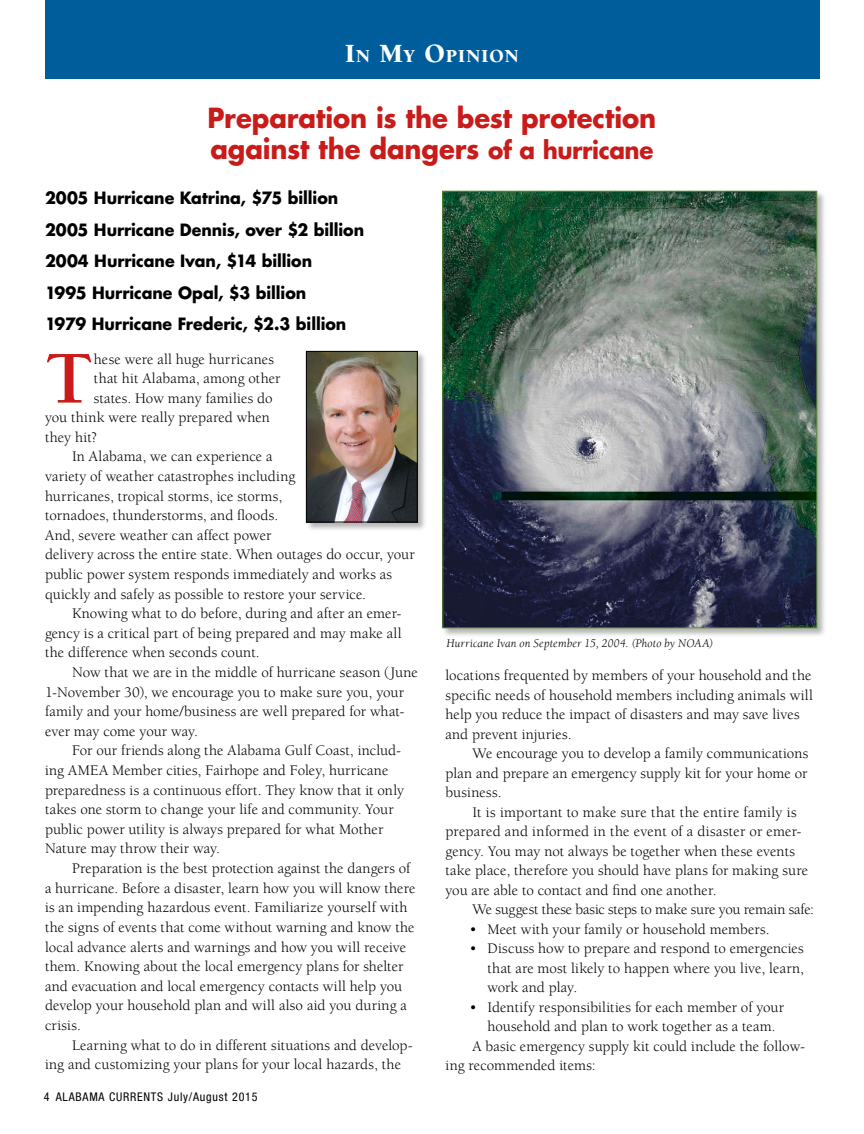
<style>
.page{position:relative;width:864px;height:1134px;background:#fff}
.page>*{position:absolute;margin:0;border:0;box-sizing:border-box;transform-origin:0 0}
.t1{font:700 76.35px "Berkeley";color:#c91b19}
.t2{font:700 27px/31.5px "Futura";letter-spacing:-.005em;color:#c91b19;scale:.96 1}
.t3{font:900 18.9px "Berkeley";letter-spacing:.055em;color:#fff}
.t4{font:700 16.5px/31.7px "Futura";letter-spacing:-.005em;color:#000;scale:.96 1}
.t5{font:15px/19.5px "Berkeley";letter-spacing:.005em;color:#000}
.t6{font:15px "Berkeley";letter-spacing:-.015em;color:#000}
.t7{font:italic 12px "Berkeley";letter-spacing:.01em;color:#000}
.t8{font:condensed 12px "Helvetica Neue";letter-spacing:.065em;color:#000}
.s1{font-size:27px}
.s2{font-size:24px}
</style>
<div class="page">
<div style="left:305px;top:350px;width:123px;height:182px;background:#000;opacity:.3"></div>
<img style="left:308px;top:353px;width:108px;height:167px">
<div style="left:306px;top:351px;width:112px;height:171px;border:1px solid #000"></div>
<div style="left:45px;top:0;width:774px;height:79px;background:#005d9c"></div>
<div style="left:442px;top:190px;width:385px;height:448px;background:#000;opacity:.3"></div>
<img style="left:444px;top:193px;width:371px;height:433px">
<p class="t3" style="left:345px;top:46px;width:175px"><span class="s1">I</span>N <span class="s1">M</span>Y <span class="s1">O</span>PINION</p>
<h2 class="t2" style="left:208px;top:101px;width:469px">Preparation is the best protection against the dangers <span class="s2">of a hurricane</span></h2>
<p class="t4" style="left:45px;top:182px;width:334px">2005 Hurricane Katrina, $75 billion 2005 Hurricane Dennis, over $2 billion 2004 Hurricane Ivan, $14 billion<br>1995 Hurricane Opal, $3 billion<br>1979 Hurricane Frederic, $2.3 billion</p>
<h1 class="t1" style="left:45px;top:338px;width:50px">T</h1>
<p class="t5" style="left:94px;top:349px;width:182px">hese were all huge hurricanes</p>
<p class="t5" style="left:94px;top:369px;width:188px">that hit Alabama, among other</p>
<p class="t5" style="left:94px;top:388px;width:180px">states. How many families do</p>
<p class="t5" style="left:45px;top:408px;width:226px">you think were really prepared when</p>
<p class="t5" style="left:45px;top:428px;width:54px">they hit?</p>
<p class="t5" style="left:72px;top:447px;width:202px">In Alabama, we can experience a</p>
<p class="t5" style="left:45px;top:467px;width:252px">variety of weather catastrophes including</p>
<p class="t5" style="left:45px;top:486px;width:239px">hurricanes, tropical storms, ice storms,</p>
<p class="t5" style="left:45px;top:506px;width:235px">tornadoes, thunderstorms, and floods.</p>
<p class="t5" style="left:45px;top:526px;width:228px">And, severe weather can affect power</p>
<p class="t5" style="left:45px;top:545px;width:371px">delivery across the entire state. When outages do occur, your</p>
<p class="t5" style="left:45px;top:565px;width:349px">public power system responds immediately and works as</p>
<p class="t5" style="left:45px;top:584px;width:323px">quickly and safely as possible to restore your service.</p>
<p class="t5" style="left:72px;top:604px;width:331px">Knowing what to do before, during and after an emer-</p>
<p class="t5" style="left:45px;top:624px;width:358px">gency is a critical part of being prepared and may make all</p>
<p class="t5" style="left:45px;top:643px;width:216px">the difference when seconds count.</p>
<p class="t5" style="left:72px;top:663px;width:347px">Now that we are in the middle of hurricane season (June</p>
<p class="t5" style="left:45px;top:683px;width:361px">1-November 30), we encourage you to make sure you, your</p>
<p class="t5" style="left:45px;top:702px;width:361px">family and your home/business are well prepared for what-</p>
<p class="t5" style="left:45px;top:722px;width:155px">ever may come your way.</p>
<p class="t5" style="left:72px;top:741px;width:331px">For our friends along the Alabama Gulf Coast, includ-</p>
<p class="t5" style="left:45px;top:761px;width:345px">ing AMEA Member cities, Fairhope and Foley, hurricane</p>
<p class="t5" style="left:45px;top:781px;width:361px">preparedness is a continuous effort. They know that it only</p>
<p class="t5" style="left:45px;top:800px;width:350px">takes one storm to change your life and community. Your</p>
<p class="t5" style="left:45px;top:820px;width:340px">public power utility is always prepared for what Mother</p>
<p class="t5" style="left:45px;top:839px;width:177px">Nature may throw their way.</p>
<p class="t5" style="left:72px;top:859px;width:340px">Preparation is the best protection against the dangers of</p>
<p class="t5" style="left:45px;top:879px;width:372px">a hurricane. Before a disaster, learn how you will know there</p>
<p class="t5" style="left:45px;top:898px;width:364px">is an impending hazardous event. Familiarize yourself with</p>
<p class="t5" style="left:45px;top:918px;width:371px">the signs of events that come without warning and know the</p>
<p class="t5" style="left:45px;top:937px;width:363px">local advance alerts and warnings and how you will receive</p>
<p class="t5" style="left:45px;top:957px;width:360px">them. Knowing about the local emergency plans for shelter</p>
<p class="t5" style="left:45px;top:977px;width:359px">and evacuation and local emergency contacts will help you</p>
<p class="t5" style="left:45px;top:996px;width:363px">develop your household plan and will also aid you during a</p>
<p class="t5" style="left:45px;top:1016px;width:37px">crisis.</p>
<p class="t5" style="left:72px;top:1035px;width:342px">Learning what to do in different situations and develop-</p>
<p class="t5" style="left:45px;top:1055px;width:358px">ing and customizing your plans for your local hazards, the</p>
<p class="t8" style="left:44px;top:1090px;width:215px">4 ALABAMA CURRENTS July/August 2015</p>
<p class="t7" style="left:446px;top:637px;width:269px">Hurricane Ivan on September 15, 2004. (Photo by NOAA)</p>
<p class="t5" style="left:446px;top:666px;width:369px">locations frequented by members of your household and the specific needs of household members including animals will help you reduce the impact of disasters and may save lives and prevent injuries.</p>
<p class="t5" style="left:446px;top:744px;width:364px;text-align:justify;text-indent:27px">We encourage you to develop a family communications plan and prepare an emergency supply kit for your home or business.</p>
<p class="t5" style="left:446px;top:803px;width:364px;text-indent:27px">It is important to make sure that the entire family is prepared and informed in the event of a disaster or emer&shy;gency. You may not always be together when these events take place, therefore you should have plans for making sure you are able to contact and find one another.</p>
<p class="t6" style="left:472px;top:902px;width:343px">We suggest these basic steps to make sure you remain safe:</p>
<p class="t5" style="left:470px;top:920px;width:302px">• Meet with your family or household members.</p>
<p class="t5" style="left:488px;top:939px;width:318px;text-align:justify;text-indent:-18px">• Discuss how to prepare and respond to emergencies that are most likely to happen where you live, learn, work and play.</p>
<p class="t5" style="left:470px;top:998px;width:316px">• Identify responsibilities for each member of your</p>
<p class="t5" style="left:488px;top:1017px;width:290px">household and plan to work together as a team.</p>
<p class="t5" style="left:472px;top:1037px;width:334px">A basic emergency supply kit could include the follow-</p>
<p class="t5" style="left:446px;top:1056px;width:152px">ing recommended items:</p>
</div>
